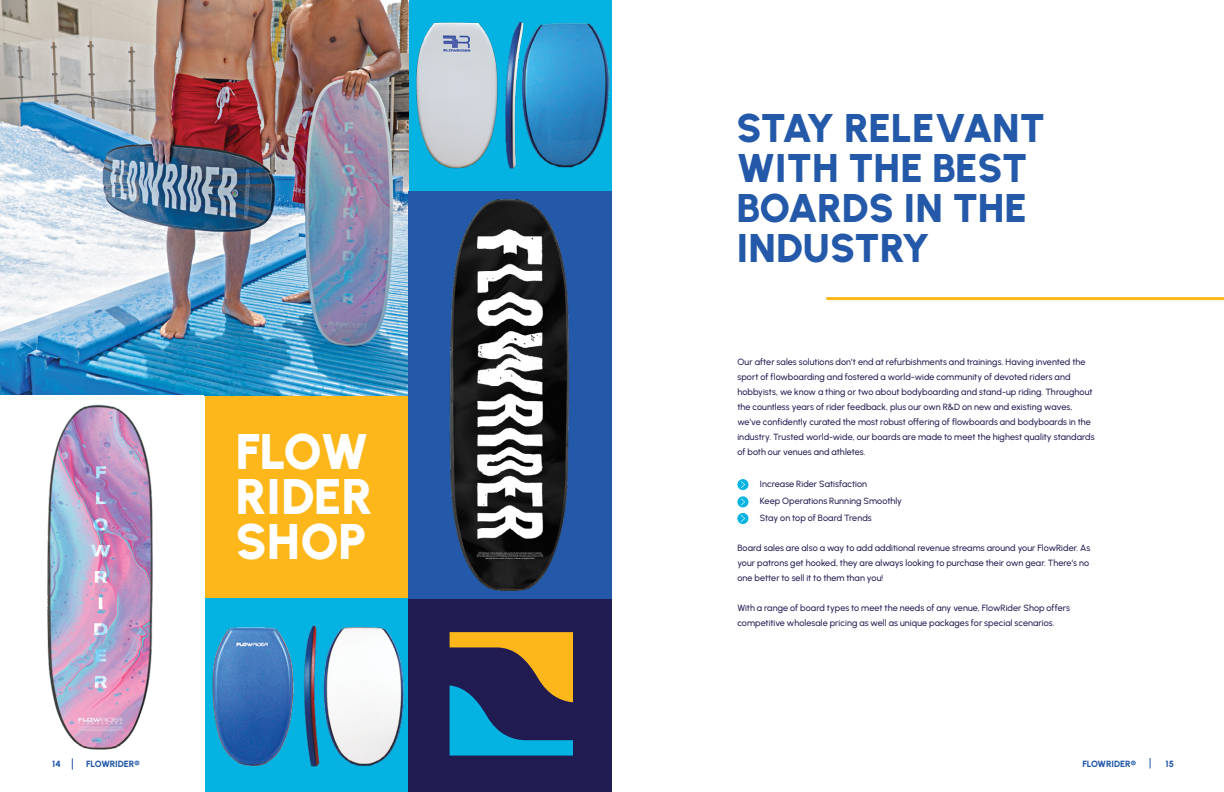
<style>
.page{position:relative;width:1224px;height:792px;background:#fff}
.page>*{position:absolute;margin:0;border:0;box-sizing:border-box;transform-origin:0 0}
.t1{font:900 50px/45px "Urbanist";letter-spacing:-.01em;color:#fff;text-align:justify}
.t2{font:900 40px/40px "Urbanist";color:#2459a9}
.t3{font:500 9px/15px "Urbanist";letter-spacing:.01em;color:#201c51}
.t4{font:800 9px "Urbanist";letter-spacing:-.01em;color:#2459a9}
</style>
<div class="page">
<div style="left:408px;top:0;width:204px;height:191px;background:#04b3e2"></div>
<img style="left:416px;top:22px;width:193px;height:147px">
<div style="left:205px;top:396px;width:204px;height:203px;background:#fdb71a"></div>
<div style="left:205px;top:598px;width:204px;height:194px;background:#04b3e2"></div>
<img style="left:212px;top:625px;width:192px;height:142px">
<div style="left:408px;top:598px;width:204px;height:194px;background:#201c51"></div>
<img style="left:0;top:0;width:408px;height:396px">
<div style="left:408px;top:191px;width:204px;height:407px;background:#2459a9"></div>
<img style="left:449px;top:198px;width:121px;height:394px">
<img style="left:47px;top:404px;width:106px;height:346px">
<svg style="left:450px;top:632px;width:123px;height:124px"></svg>
<hr style="left:828px;top:297px;width:396px;height:3px;background:#fdb71a">
<div style="left:737px;top:479px;width:11px;height:11px;background:#04b3e2;border-radius:50%"></div>
<svg style="left:741px;top:481px;width:4px;height:7px"></svg>
<div style="left:737px;top:496px;width:11px;height:11px;background:#04b3e2;border-radius:50%"></div>
<svg style="left:741px;top:498px;width:4px;height:7px"></svg>
<div style="left:737px;top:513px;width:11px;height:11px;background:#04b3e2;border-radius:50%"></div>
<svg style="left:741px;top:515px;width:4px;height:7px"></svg>
<h1 class="t1" style="left:235px;top:428px;width:139px">FLOW RIDER SHOP</h1>
<h2 class="t2" style="left:736px;top:107px;width:310px">STAY RELEVANT<br>WITH THE BEST<br>BOARDS IN THE<br>INDUSTRY</h2>
<p class="t3" style="left:737px;top:354px;width:359px">Our after sales solutions don’t end at refurbishments and trainings. Having invented the sport of flowboarding and fostered a world-wide community of devoted riders and hobbyists, we know a thing or two about bodyboarding and stand-up riding. Throughout the countless years of rider feedback, plus our own R&amp;D on new and existing waves, we’ve confidently curated the most robust offering of flowboards and bodyboards in the industry. Trusted world-wide, our boards are made to meet the highest quality standards of both our venues and athletes.</p>
<p class="t3" style="left:760px;top:475px;width:144px;line-height:17px">Increase Rider Satisfaction<br>Keep Operations Running Smoothly<br>Stay on top of Board Trends</p>
<p class="t3" style="left:737px;top:540px;width:354px">Board sales are also a way to add additional revenue streams around your FlowRider. As your patrons get hooked, they are always looking to purchase their own gear. There’s no one better to sell it to them than you!</p>
<p class="t3" style="left:737px;top:600px;width:334px">With a range of board types to meet the needs of any venue, FlowRider Shop offers competitive wholesale pricing as well as unique packages for special scenarios.</p>
<p class="t4" style="left:52px;top:758px;width:10px">14</p>
<p class="t4" style="left:86px;top:758px;width:55px">FLOWRIDER®</p>
<p class="t4" style="left:1082px;top:758px;width:55px">FLOWRIDER®</p>
<p class="t4" style="left:1166px;top:758px;width:10px">15</p>
</div>
